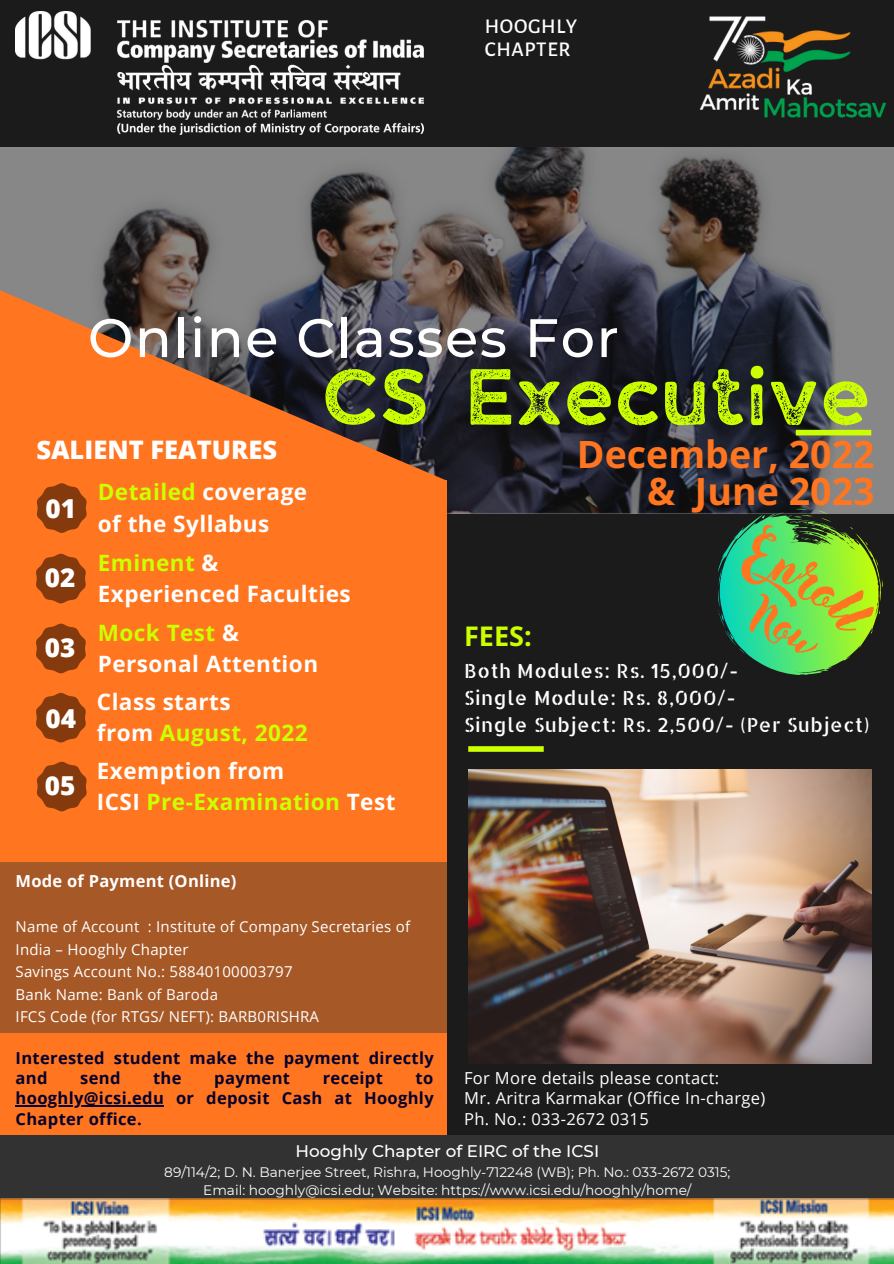
<style>
.page{position:relative;width:894px;height:1264px;background:#fff}
.page>*{position:absolute;margin:0;border:0;box-sizing:border-box;transform-origin:0 0}
.t1{font:75px "JA Jaya Giri Sans Rough";color:#cf0}
.t2{font:500 54px "Montserrat";letter-spacing:.03em;color:#fff}
.t3{font:700 37.5px/37.2px "Open Sans";color:#ff7520;text-align:right}
.t4{font:700 27px "Open Sans";color:#cf0}
.t5{font:800 26.1px "Open Sans";color:#fff}
.t6{font:800 25.5px "Open Sans";color:#fff}
.t7{font:700 22.5px/31.5px "Open Sans";letter-spacing:.02em;color:#fff}
.t8{font:500 21px/22.5px "Alegreya Sans";letter-spacing:.03em;color:#fff}
.t9{font:19.5px/27px "Allerta Stencil";letter-spacing:.03em;color:#fff}
.t10{font:500 16.8px "Montserrat";color:#fff}
.t11{font:700 16.5px/20.2px "Open Sans";letter-spacing:.02em;color:#05002b}
.t12{font:16.5px/20.2px "Open Sans";letter-spacing:.02em;color:#fff}
.t13{font:700 16.5px "Open Sans";letter-spacing:.015em;color:#fff}
.t14{font:15px/22.5px "Open Sans";letter-spacing:.015em;color:#fff}
.t15{font:13.65px/18.3px "Montserrat";color:#fff;text-align:center}
.s1{color:#cf0}
</style>
<div class="page">
<div style="left:0;top:0;width:893px;height:1263px;background:#1b1b1b"></div>
<img style="left:0;top:148px;width:893px;height:366px">
<div style="left:0;top:480px;width:446px;height:783px;background:#ff7520"></div>
<div style="left:0;top:862px;width:447px;height:170px;background:#a75827"></div>
<img style="left:468px;top:769px;width:403px;height:294px">
<svg style="left:0;top:253px;width:447px;height:228px;background:#985c3c"></svg>
<div style="left:468px;top:746px;width:75px;height:5px;background:#cf0"></div>
<svg style="left:37px;top:483px;width:50px;height:50px"></svg>
<svg style="left:36px;top:553px;width:50px;height:50px"></svg>
<svg style="left:36px;top:623px;width:50px;height:50px"></svg>
<svg style="left:36px;top:693px;width:50px;height:49px"></svg>
<div style="left:0;top:1135px;width:893px;height:128px;background:#323232"></div>
<div style="left:795px;top:430px;width:76px;height:5px;background:#cf0"></div>
<img style="left:16px;top:12px;width:407px;height:123px">
<img style="left:637px;top:16px;width:256px;height:207px">
<img style="left:0;top:1198px;width:893px;height:65px">
<svg style="left:37px;top:761px;width:50px;height:50px"></svg>
<hr style="left:16px;top:1105px;width:148px;height:1px;background:#05002b">
<svg style="left:696px;top:488px;width:197px;height:187px"></svg>
<h3 class="t8" style="left:484px;top:16px;width:94px">HOOGHLY<br>CHAPTER</h3>
<h2 class="t2" style="left:88px;top:305px;width:532px">Online Classes For</h2>
<h1 class="t1" style="left:325px;top:366px;width:550px">CS Executive</h1>
<h3 class="t3" style="left:576px;top:434px;width:299px">December, 2022 &amp; June 2023</h3>
<h3 class="t6" style="left:36px;top:432px;width:242px">SALIENT FEATURES</h3>
<h3 class="t7" style="left:98px;top:475px;width:211px"><span class="s1">Detailed</span> coverage of the Syllabus</h3>
<h3 class="t7" style="left:98px;top:546px;width:254px"><span class="s1">Eminent</span> &amp;<br>Experienced Faculties</h3>
<h3 class="t7" style="left:98px;top:616px;width:222px"><span class="s1">Mock Test</span> &amp;<br>Personal Attention</h3>
<h3 class="t7" style="left:97px;top:685px;width:212px">Class starts<br>from <span class="s1">August, 2022</span></h3>
<h3 class="t5" style="left:46px;top:490px;width:32px">01</h3>
<h3 class="t5" style="left:45px;top:559px;width:32px">02</h3>
<h3 class="t4" style="left:464px;top:616px;width:69px">FEES:</h3>
<h3 class="t5" style="left:45px;top:629px;width:32px">03</h3>
<h3 class="t9" style="left:464px;top:657px;width:406px">Both Modules: Rs. 15,000/-<br>Single Module: Rs. 8,000/-<br>Single Subject: Rs. 2,500/- (Per Subject)</h3>
<h3 class="t5" style="left:46px;top:700px;width:32px">04</h3>
<h3 class="t5" style="left:45px;top:767px;width:32px">05</h3>
<h3 class="t7" style="left:97px;top:754px;width:300px">Exemption from<br>ICSI <span class="s1">Pre-Examination</span> Test</h3>
<p class="t13" style="left:16px;top:869px;width:222px">Mode of Payment (Online)</p>
<p class="t14" style="left:16px;top:915px;width:396px">Name of Account : Institute of Company Secretaries of India – Hooghly Chapter<br>Savings Account No.: 58840100003797<br>Bank Name: Bank of Baroda<br>IFCS Code (for RTGS/ NEFT): BARB0RISHRA</p>
<p class="t11" style="left:16px;top:1047px;width:419px">Interested student make the payment directly and</p>
<p class="t11" style="left:80px;top:1067px;width:42px">send</p>
<p class="t11" style="left:153px;top:1067px;width:30px">the</p>
<p class="t11" style="left:214px;top:1067px;width:77px">payment</p>
<p class="t11" style="left:322px;top:1067px;width:62px">receipt</p>
<p class="t11" style="left:16px;top:1067px;width:419px;text-align:justify;text-indent:400px">to hooghly@icsi.edu or deposit Cash at Hooghly Chapter office.</p>
<p class="t12" style="left:464px;top:1067px;width:302px">For More details please contact:<br>Mr. Aritra Karmakar (Office In-charge)<br>Ph. No.: 033-2672 0315</p>
<p class="t10" style="left:295px;top:1140px;width:305px">Hooghly Chapter of EIRC of the ICSI</p>
<p class="t15" style="left:164px;top:1162px;width:567px">89/114/2; D. N. Banerjee Street, Rishra, Hooghly-712248 (WB); Ph. No.: 033-2672 0315;<br>Email: hooghly@icsi.edu; Website: https://www.icsi.edu/hooghly/home/</p>
</div>
